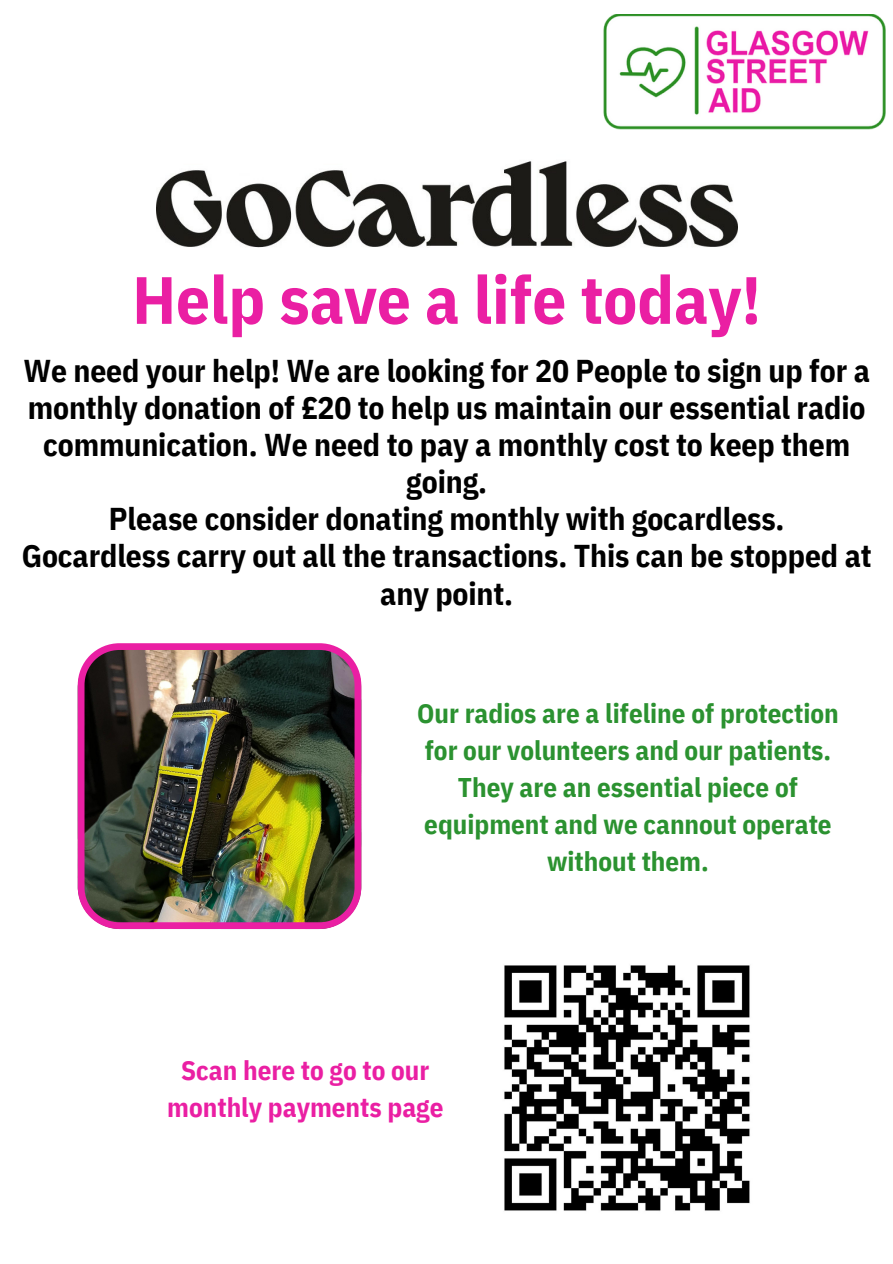
<style>
.page{position:relative;width:893px;height:1264px;background:#fff}
.page>*{position:absolute;margin:0;border:0;box-sizing:border-box;transform-origin:0 0}
.t1{font:700 66.75px "IBM Plex Sans Cond";color:#ea1fa3}
.t2{font:700 31.5px/37.2px "IBM Plex Sans Cond";letter-spacing:-.005em;color:#000;text-align:center}
.t3{font:700 27px/37.2px "IBM Plex Sans Cond";color:#2b9230;text-align:center}
.t4{font:700 27px/37.2px "IBM Plex Sans Cond";color:#ea1fa3;text-align:center}
</style>
<div class="page">
<img style="left:603px;top:14px;width:282px;height:116px">
<img style="left:156px;top:161px;width:581px;height:87px">
<img style="left:78px;top:643px;width:283px;height:286px">
<img style="left:504px;top:965px;width:246px;height:246px">
<h1 class="t1" style="left:132px;top:255px;width:630px">Help save a life today!</h1>
<p class="t2" style="left:22px;top:351px;width:851px">We need your help! We are looking for 20 People to sign up for a monthly donation of £20 to help us maintain our essential radio communication. We need to pay a monthly cost to keep them going.<br>Please consider donating monthly with gocardless.<br>Gocardless carry out all the transactions. This can be stopped at any point.</p>
<p class="t3" style="left:417px;top:693px;width:423px">Our radios are a lifeline of protection for our volunteers and our patients.<br>They are an essential piece of equipment and we cannout operate without them.</p>
<p class="t4" style="left:167px;top:1051px;width:278px">Scan here to go to our monthly payments page</p>
</div>
